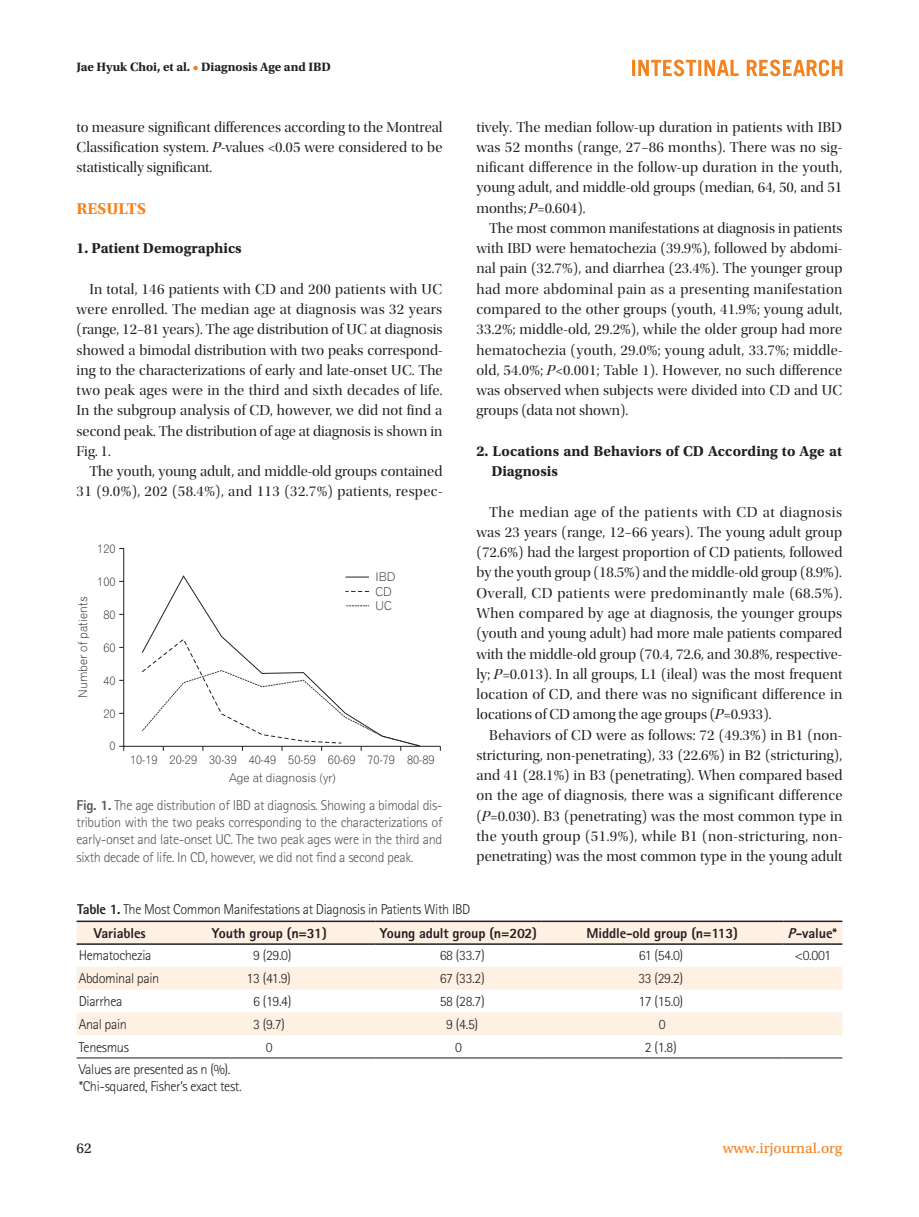
<style>
.page{position:relative;width:919px;height:1217px;background:#fff}
.page>*{position:absolute;margin:0;border:0;box-sizing:border-box;transform-origin:0 0}
.t1{font:700 16.5px "Utopia Std";color:#f58220}
.t2{font:15px/20.2px "Utopia Std Disp";color:#231f20;text-align:justify}
.t3{font:700 15px/20.2px "Utopia Std";letter-spacing:.005em;color:#231f20}
.t4{font:15px "Utopia Std Capt";color:#f58220}
.t5{font:15px "Utopia Std Capt";color:#231f20}
.t6{font:300 14.25px/23.5px "Rotis Sans Serif Std";letter-spacing:-.025em;color:#231f20}
.t7{font:300 14.25px/17.1px "Rotis Sans Serif Std";letter-spacing:-.025em;color:#57585a;text-align:justify}
.t8{font:800 14.25px "Rotis Sans Serif Std";letter-spacing:-.01em;color:#231f20}
.t9{font:700 12.75px "Utopia Std";color:#231f20}
.t10{font:12px/14.4px "Gothic 720 BT Light B";color:#231f20}
.s1{color:#f58220}
.s2{font-style:italic}
.s3{font-weight:800}
</style>
<div class="page">
<svg style="left:632px;top:60px;width:210px;height:16px"></svg>
<svg style="left:119px;top:574px;width:301px;height:177px"></svg>
<svg style="left:141px;top:638px;width:279px;height:108px"></svg>
<svg style="left:77px;top:921px;width:765px;height:113px;fill:#fef0e2"></svg>
<hr style="left:77px;top:920px;width:86px;height:1px;background:#231f20">
<hr style="left:163px;top:920px;width:212px;height:1px;background:#231f20">
<hr style="left:375px;top:920px;width:166px;height:1px;background:#231f20">
<hr style="left:541px;top:920px;width:242px;height:1px;background:#231f20">
<hr style="left:783px;top:920px;width:59px;height:1px;background:#231f20">
<hr style="left:77px;top:943px;width:86px;height:1px;background:#231f20">
<hr style="left:163px;top:943px;width:212px;height:1px;background:#231f20">
<hr style="left:375px;top:943px;width:166px;height:1px;background:#231f20">
<hr style="left:541px;top:943px;width:242px;height:1px;background:#231f20">
<hr style="left:783px;top:943px;width:59px;height:1px;background:#231f20">
<hr style="left:77px;top:1057px;width:86px;height:1px;background:#231f20">
<hr style="left:163px;top:1057px;width:212px;height:1px;background:#231f20">
<hr style="left:375px;top:1057px;width:166px;height:1px;background:#231f20">
<hr style="left:541px;top:1057px;width:242px;height:1px;background:#231f20">
<hr style="left:783px;top:1057px;width:59px;height:1px;background:#231f20">
<p class="t9" style="left:77px;top:60px;width:256px">Jae Hyuk Choi, et al. <span class="s1">•</span> Diagnosis Age and IBD</p>
<p class="t2" style="left:77px;top:117px;width:367px">to measure significant differences according to the Montreal Classification system. <span class="s2">P</span>-values &lt;0.05 were considered to be statistically significant.</p>
<p class="t1" style="left:77px;top:199px;width:71px">RESULTS</p>
<p class="t3" style="left:77px;top:238px;width:167px">1. Patient Demographics</p>
<p class="t2" style="left:77px;top:279px;width:367px;text-indent:13px">In total, 146 patients with CD and 200 patients with UC were enrolled. The median age at diagnosis was 32 years (range, 12−81 years). The age distribution of UC at diagnosis showed a bimodal distribution with two peaks correspond&shy;ing to the characterizations of early and late-onset UC. The two peak ages were in the third and sixth decades of life.<br>In the subgroup analysis of CD, however, we did not find a second peak. The distribution of age at diagnosis is shown in Fig. 1.</p>
<p class="t2" style="left:77px;top:461px;width:367px;text-align:right">The youth, young adult, and middle-old groups contained<br>31 (9.0%), 202 (58.4%), and 113 (32.7%) patients, respec-</p>
<p class="t10" style="left:76px;top:697px;width:103px;rotate:-90deg">Number of patients</p>
<p class="t10" style="left:97px;top:541px;width:20px">120</p>
<p class="t10" style="left:97px;top:574px;width:20px">100</p>
<p class="t10" style="left:103px;top:607px;width:14px">80</p>
<p class="t10" style="left:103px;top:640px;width:14px">60</p>
<p class="t10" style="left:103px;top:673px;width:14px">40</p>
<p class="t10" style="left:103px;top:706px;width:14px">20</p>
<p class="t10" style="left:109px;top:739px;width:8px">0</p>
<p class="t10" style="left:375px;top:569px;width:21px">IBD<br>CD<br>UC</p>
<p class="t10" style="left:130px;top:752px;width:306px">10-19 20-29 30-39 40-49 50-59 60-69 70-79 80-89</p>
<p class="t10" style="left:229px;top:770px;width:109px">Age at diagnosis (yr)</p>
<p class="t7" style="left:77px;top:796px;width:367px"><span class="s3">Fig. 1.</span> The age distribution of IBD at diagnosis. Showing a bimodal dis&shy;tribution with the two peaks corresponding to the characterizations of early-onset and late-onset UC. The two peak ages were in the third and sixth decade of life. In CD, however, we did not find a second peak.</p>
<p class="t2" style="left:476px;top:117px;width:367px">tively. The median follow-up duration in patients with IBD was 52 months (range, 27−86 months). There was no sig&shy;nificant difference in the follow-up duration in the youth, young adult, and middle-old groups (median, 64, 50, and 51 months; <span class="s2">P</span>=0.604).</p>
<p class="t2" style="left:476px;top:218px;width:367px;text-indent:13px">The most common manifestations at diagnosis in patients with IBD were hematochezia (39.9%), followed by abdomi&shy;nal pain (32.7%), and diarrhea (23.4%). The younger group had more abdominal pain as a presenting manifestation compared to the other groups (youth, 41.9%; young adult, 33.2%; middle-old, 29.2%), while the older group had more hematochezia (youth, 29.0%; young adult, 33.7%; middle&shy;old, 54.0%; <span class="s2">P</span>&lt;0.001; Table 1). However, no such difference was observed when subjects were divided into CD and UC groups (data not shown).</p>
<p class="t3" style="left:491px;top:441px;width:352px;text-indent:-15px">2. Locations and Behaviors of CD According to Age at<br>Diagnosis</p>
<p class="t2" style="left:476px;top:502px;width:367px;text-indent:13px">The median age of the patients with CD at diagnosis was 23 years (range, 12−66 years). The young adult group (72.6%) had the largest proportion of CD patients, followed by the youth group (18.5%) and the middle-old group (8.9%).<br>Overall, CD patients were predominantly male (68.5%).<br>When compared by age at diagnosis, the younger groups (youth and young adult) had more male patients compared with the middle-old group (70.4, 72.6, and 30.8%, respective&shy;ly; <span class="s2">P</span>=0.013). In all groups, L1 (ileal) was the most frequent location of CD, and there was no significant difference in locations of CD among the age groups (<span class="s2">P</span>=0.933).</p>
<p class="t2" style="left:476px;top:724px;width:367px;text-indent:13px">Behaviors of CD were as follows: 72 (49.3%) in B1 (non&shy;stricturing, non-penetrating), 33 (22.6%) in B2 (stricturing), and 41 (28.1%) in B3 (penetrating). When compared based on the age of diagnosis, there was a significant difference (<span class="s2">P</span>=0.030). B3 (penetrating) was the most common type in the youth group (51.9%), while B1 (non-stricturing, non&shy;penetrating) was the most common type in the young adult</p>
<p class="t6" style="left:94px;top:897px;width:378px;text-indent:-17px"><span class="s3">Table 1.</span> The Most Common Manifestations at Diagnosis in Patients With IBD<br><span class="s3">Variables</span></p>
<p class="t8" style="left:212px;top:923px;width:116px">Youth group (n=31)</p>
<p class="t8" style="left:380px;top:923px;width:158px">Young adult group (n=202)</p>
<p class="t8" style="left:586px;top:923px;width:153px">Middle-old group (n=113)</p>
<p class="t8" style="left:787px;top:923px;width:51px"><span class="s2">P</span>-value*</p>
<p class="t6" style="left:79px;top:943px;width:74px">Hematochezia</p>
<p class="t6" style="left:253px;top:943px;width:40px">9 (29.0)</p>
<p class="t6" style="left:440px;top:943px;width:46px">68 (33.7)</p>
<p class="t6" style="left:638px;top:943px;width:46px">61 (54.0)</p>
<p class="t6" style="left:794px;top:943px;width:37px">&lt;0.001</p>
<p class="t6" style="left:79px;top:966px;width:82px">Abdominal pain</p>
<p class="t6" style="left:246px;top:966px;width:46px">13 (41.9)</p>
<p class="t6" style="left:440px;top:966px;width:46px">67 (33.2)</p>
<p class="t6" style="left:638px;top:966px;width:46px">33 (29.2)</p>
<p class="t6" style="left:79px;top:989px;width:45px">Diarrhea</p>
<p class="t6" style="left:253px;top:989px;width:40px">6 (19.4)</p>
<p class="t6" style="left:440px;top:989px;width:46px">58 (28.7)</p>
<p class="t6" style="left:638px;top:989px;width:46px">17 (15.0)</p>
<p class="t6" style="left:79px;top:1011px;width:50px">Anal pain</p>
<p class="t6" style="left:253px;top:1011px;width:33px">3 (9.7)</p>
<p class="t6" style="left:446px;top:1011px;width:33px">9 (4.5)</p>
<p class="t6" style="left:658px;top:1011px;width:8px">0</p>
<p class="t6" style="left:79px;top:1034px;width:52px">Tenesmus</p>
<p class="t6" style="left:266px;top:1034px;width:8px">0</p>
<p class="t6" style="left:455px;top:1034px;width:8px">0</p>
<p class="t6" style="left:644px;top:1034px;width:33px">2 (1.8)</p>
<p class="t6" style="left:79px;top:1060px;width:164px;line-height:17.1px">Values are presented as n (%). *Chi-squared, Fisher’s exact test.</p>
<p class="t5" style="left:77px;top:1139px;width:17px">62</p>
<p class="t4" style="left:722px;top:1139px;width:121px">www.irjournal.org</p>
</div>
